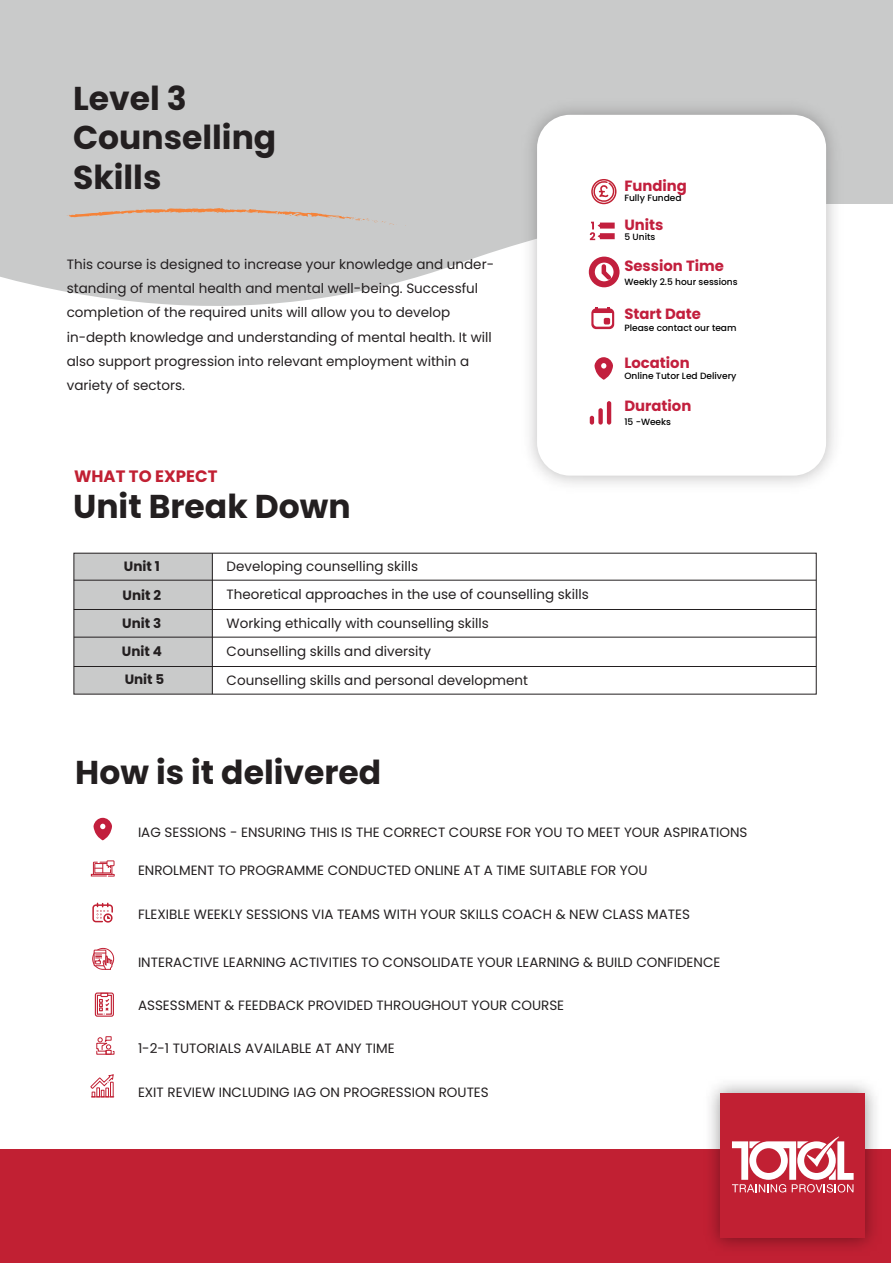
<style>
.page{position:relative;width:893px;height:1263px;background:#fff}
.page>*{position:absolute;margin:0;border:0;box-sizing:border-box;transform-origin:0 0}
.t1{font:700 33px/39.6px "Poppins";color:#231f20}
.t2{font:700 16.5px "Poppins";color:#c12033}
.t3{font:700 14.85px "Poppins";color:#c21f3d}
.t4{font:13.5px/24.3px "Poppins";color:#231f20}
.t5{font:700 13.5px/27.9px "Poppins";color:#231f20}
.t6{font:500 9px "Poppins";color:#000}
</style>
<div class="page">
<svg style="left:0;top:203px;width:893px;height:103px;fill:#c9caca"></svg>
<div style="left:0;top:0;width:893px;height:203px;background:#c9caca"></div>
<svg style="left:67px;top:208px;width:330px;height:18px"></svg>
<img style="left:514px;top:108px;width:335px;height:376px">
<div style="left:537px;top:115px;width:289px;height:361px;background:#fff;border-radius:33px"></div>
<svg style="left:591px;top:308px;width:23px;height:21px"></svg>
<svg style="left:593px;top:307px;width:19px;height:20px"></svg>
<svg style="left:594px;top:357px;width:19px;height:23px"></svg>
<svg style="left:590px;top:222px;width:25px;height:18px"></svg>
<div style="left:589px;top:257px;width:30px;height:30px;border:6px solid #c21f3d;border-radius:50%"></div>
<svg style="left:599px;top:262px;width:16px;height:22px"></svg>
<svg style="left:590px;top:416px;width:4px;height:9px"></svg>
<div style="left:598px;top:408px;width:5px;height:17px;background:#c21f3d;border-radius:2px"></div>
<hr style="left:607px;top:401px;width:4px;height:24px;background:#c21f3d;border-radius:2px">
<div style="left:591px;top:179px;width:25px;height:25px;border:2px solid #c12033;border-radius:50%"></div>
<svg style="left:591px;top:181px;width:24px;height:23px"></svg>
<div style="left:0;top:1149px;width:891px;height:114px;background:#c12033"></div>
<div style="left:720px;top:1093px;width:145px;height:145px;background:#c12033"></div>
<svg style="left:732px;top:1136px;width:122px;height:56px"></svg>
<svg style="left:94px;top:818px;width:18px;height:22px"></svg>
<svg style="left:91px;top:860px;width:24px;height:17px"></svg>
<svg style="left:92px;top:903px;width:21px;height:20px"></svg>
<div style="left:95px;top:992px;width:19px;height:25px;border:1px solid #c12033;border-radius:2px"></div>
<svg style="left:96px;top:992px;width:16px;height:23px"></svg>
<svg style="left:96px;top:1036px;width:19px;height:19px"></svg>
<svg style="left:90px;top:1074px;width:24px;height:23px"></svg>
<div style="left:92px;top:948px;width:22px;height:22px;border:1px solid #c12033;border-radius:50%"></div>
<div style="left:94px;top:950px;width:12px;height:16px;background:#e298a1"></div>
<div style="left:94px;top:950px;width:12px;height:16px;border:1px solid #c12033"></div>
<svg style="left:94px;top:953px;width:19px;height:17px"></svg>
<svg style="left:73px;top:552px;width:744px;height:143px"></svg>
<hr style="left:74px;top:580px;width:742px;height:1px;background:#231f20">
<hr style="left:74px;top:609px;width:742px;height:1px;background:#231f20">
<hr style="left:74px;top:637px;width:742px;height:1px;background:#231f20">
<hr style="left:212px;top:553px;width:1px;height:141px;background:#231f20">
<hr style="left:74px;top:666px;width:742px;height:1px;background:#231f20">
<h1 class="t1" style="left:73px;top:79px;width:205px">Level 3<br>Counselling<br>Skills</h1>
<p class="t4" style="left:67px;top:252px;width:429px">This course is designed to increase your knowledge and under&shy;standing of mental health and mental well-being. Successful completion of the required units will allow you to develop in-depth knowledge and understanding of mental health. It will also support progression into relevant employment within a variety of sectors.</p>
<p class="t2" style="left:74px;top:466px;width:145px">WHAT TO EXPECT</p>
<h1 class="t1" style="left:73px;top:487px;width:279px">Unit Break Down</h1>
<p class="t5" style="left:124px;top:553px;width:38px">Unit 1</p>
<p class="t4" style="left:227px;top:552px;width:364px;line-height:28.3px">Developing counselling skills<br>Theoretical approaches in the use of counselling skills Working ethically with counselling skills<br>Counselling skills and diversity</p>
<p class="t5" style="left:122px;top:582px;width:44px">Unit 2<br>Unit 3<br>Unit 4<br>Unit 5</p>
<p class="t4" style="left:227px;top:668px;width:303px">Counselling skills and personal development</p>
<h1 class="t1" style="left:75px;top:753px;width:308px">How is it delivered</h1>
<p class="t3" style="left:624px;top:177px;width:64px">Funding</p>
<p class="t6" style="left:624px;top:193px;width:59px">Fully Funded</p>
<p class="t3" style="left:624px;top:216px;width:41px">Units</p>
<p class="t6" style="left:624px;top:232px;width:32px">5 Units</p>
<p class="t3" style="left:624px;top:257px;width:101px">Session Time</p>
<p class="t6" style="left:624px;top:276px;width:115px">Weekly 2.5 hour sessions</p>
<p class="t3" style="left:624px;top:306px;width:78px">Start Date</p>
<p class="t3" style="left:624px;top:354px;width:67px">Location</p>
<p class="t6" style="left:624px;top:370px;width:114px">Online Tutor Led Delivery</p>
<p class="t6" style="left:624px;top:323px;width:114px">Please contact our team</p>
<p class="t3" style="left:624px;top:397px;width:69px">Duration</p>
<p class="t6" style="left:624px;top:416px;width:48px">15 -Weeks</p>
<p class="t4" style="left:138px;top:820px;width:611px">IAG SESSIONS - ENSURING THIS IS THE CORRECT COURSE FOR YOU TO MEET YOUR ASPIRATIONS</p>
<p class="t4" style="left:138px;top:858px;width:511px">ENROLMENT TO PROGRAMME CONDUCTED ONLINE AT A TIME SUITABLE FOR YOU</p>
<p class="t4" style="left:138px;top:902px;width:554px">FLEXIBLE WEEKLY SESSIONS VIA TEAMS WITH YOUR SKILLS COACH &amp; NEW CLASS MATES</p>
<p class="t4" style="left:138px;top:950px;width:584px">INTERACTIVE LEARNING ACTIVITIES TO CONSOLIDATE YOUR LEARNING &amp; BUILD CONFIDENCE</p>
<p class="t4" style="left:138px;top:993px;width:428px">ASSESSMENT &amp; FEEDBACK PROVIDED THROUGHOUT YOUR COURSE</p>
<p class="t4" style="left:138px;top:1036px;width:258px">1-2-1 TUTORIALS AVAILABLE AT ANY TIME</p>
<p class="t4" style="left:138px;top:1080px;width:352px">EXIT REVIEW INCLUDING IAG ON PROGRESSION ROUTES</p>
</div>
